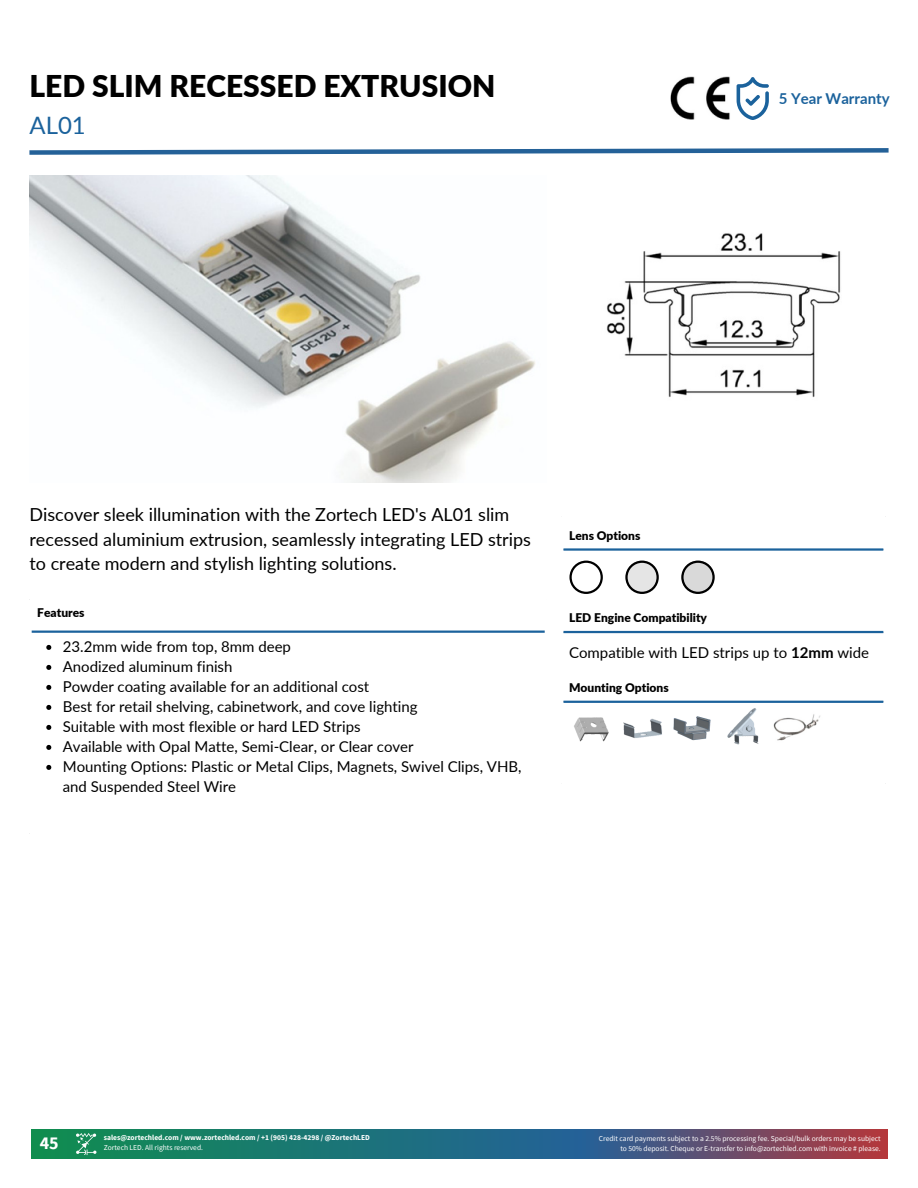
<style>
.page{position:relative;width:918px;height:1188px;background:#fff}
.page>*{position:absolute;margin:0;border:0;box-sizing:border-box;transform-origin:0 0}
.t1{font:900 30px "Lato";color:#000}
.t2{font:24px "Lato";color:#1b629c}
.t3{font:18px/24.8px "Lato";color:#000}
.t4{font:700 18px "Source Sans Pro";color:#fff}
.t5{font:15px/20px "Lato";color:#000}
.t6{font:700 15px "Lato";color:#1b629c}
.t7{font:900 12px "Lato";color:#000}
.t8{font:7.5px/10.1px "Source Sans Pro";color:#fff;text-align:right}
.t9{font:700 7.5px "Source Sans Pro";color:#fff}
.s1{font-weight:700}
</style>
<div class="page">
<img style="left:606px;top:233px;width:235px;height:165px">
<img style="left:29px;top:175px;width:506px;height:307px">
<svg style="left:737px;top:77px;width:32px;height:43px"></svg>
<svg style="left:46px;top:645px;width:5px;height:5px"></svg>
<svg style="left:46px;top:665px;width:5px;height:5px"></svg>
<svg style="left:46px;top:685px;width:5px;height:5px"></svg>
<svg style="left:46px;top:705px;width:5px;height:5px"></svg>
<svg style="left:46px;top:725px;width:5px;height:5px"></svg>
<svg style="left:46px;top:745px;width:5px;height:5px"></svg>
<svg style="left:46px;top:765px;width:5px;height:5px"></svg>
<hr style="left:32px;top:631px;width:513px;height:2px;background:#1b629c">
<hr style="left:563px;top:548px;width:320px;height:3px;background:#1b629c">
<hr style="left:563px;top:631px;width:320px;height:2px;background:#1b629c">
<hr style="left:563px;top:701px;width:320px;height:2px;background:#1b629c">
<svg style="left:29px;top:148px;width:860px;height:7px"></svg>
<img style="left:563px;top:700px;width:45px;height:42px">
<svg style="left:569px;top:561px;width:34px;height:33px"></svg>
<svg style="left:625px;top:561px;width:34px;height:33px"></svg>
<svg style="left:681px;top:561px;width:34px;height:33px"></svg>
<img style="left:608px;top:700px;width:51px;height:38px">
<img style="left:659px;top:700px;width:51px;height:41px">
<img style="left:710px;top:700px;width:68px;height:45px">
<img style="left:761px;top:712px;width:59px;height:33px">
<img style="left:670px;top:77px;width:60px;height:43px">
<svg style="left:32px;top:1129px;width:856px;height:30px;background:#38676f"></svg>
<img style="left:76px;top:1133px;width:20px;height:23px">
<p class="t1" style="left:29px;top:67px;width:467px">LED SLIM RECESSED EXTRUSION</p>
<p class="t2" style="left:29px;top:110px;width:58px">AL01</p>
<h1 class="t6" style="left:779px;top:89px;width:113px">5 Year Warranty</h1>
<p class="t3" style="left:29px;top:502px;width:503px">Discover sleek illumination with the Zortech LED's AL01 slim recessed aluminium extrusion, seamlessly integrating LED strips to create modern and stylish lighting solutions.</p>
<h2 class="t7" style="left:37px;top:605px;width:49px">Features</h2>
<p class="t5" style="left:63px;top:636px;width:230px">23.2mm wide from top, 8mm deep</p>
<p class="t5" style="left:63px;top:656px;width:171px">Anodized aluminum finish</p>
<h4 class="t5" style="left:63px;top:676px;width:308px">Powder coating available for an additional cost</h4>
<h3 class="t5" style="left:63px;top:696px;width:356px">Best for retail shelving, cabinetwork, and cove lighting</h3>
<p class="t5" style="left:63px;top:716px;width:299px">Suitable with most flexible or hard LED Strips</p>
<p class="t5" style="left:63px;top:736px;width:352px">Available with Opal Matte, Semi-Clear, or Clear cover</p>
<p class="t5" style="left:63px;top:756px;width:460px">Mounting Options: Plastic or Metal Clips, Magnets, Swivel Clips, VHB, and Suspended Steel Wire</p>
<p class="t7" style="left:569px;top:528px;width:73px">Lens Options</p>
<p class="t7" style="left:569px;top:611px;width:139px">LED Engine Compatibility</p>
<p class="t5" style="left:569px;top:642px;width:302px">Compatible with LED strips up to <span class="s1">12mm</span> wide</p>
<p class="t7" style="left:569px;top:680px;width:101px">Mounting Options</p>
<p class="t9" style="left:104px;top:1133px;width:268px">sales@zortechled.com / www.zortechled.com / +1 (905) 428-4298 / @ZortechLED</p>
<p class="t4" style="left:40px;top:1132px;width:20px">45</p>
<p class="t8" style="left:104px;top:1143px;width:101px">Zortech LED. All rights reserved.</p>
<p class="t8" style="left:599px;top:1133px;width:283px">Credit card payments subject to a 2.5% processing fee. Special/bulk orders may be subject to 50% deposit. Cheque or E-transfer to info@zortechled.com with invoice # please.</p>
</div>
